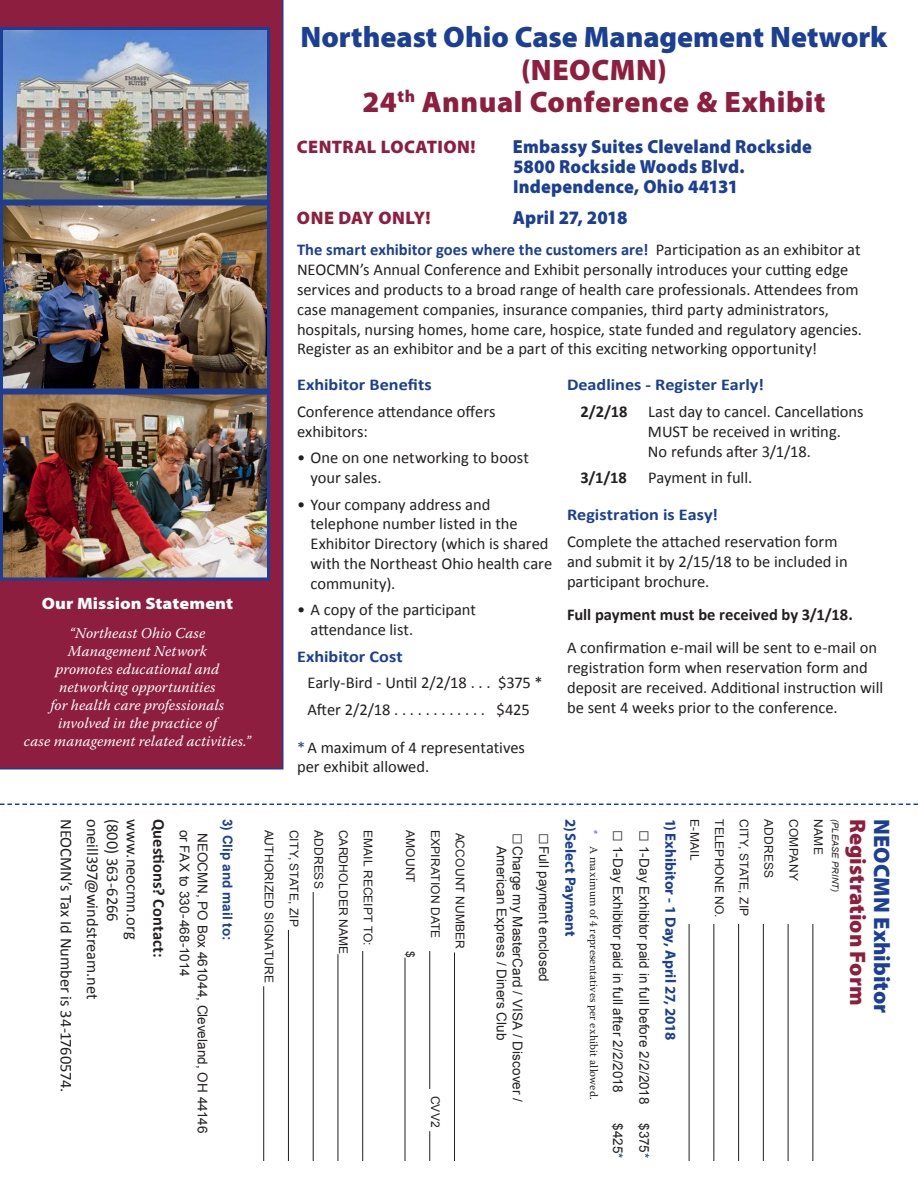
<style>
.page{position:relative;width:918px;height:1188px;background:#fff}
.page>*{position:absolute;margin:0;border:0;box-sizing:border-box;transform-origin:0 0}
.t1{font:900 29.7px "Myriad Pro";letter-spacing:.02em;color:#8d1e40}
.t2{font:900 29.7px "Myriad Pro";letter-spacing:-.005em;color:#1b3f94}
.t3{font:900 22.5px "Myriad Pro";color:#8d1e40}
.t4{font:900 22.5px "Myriad Pro";color:#1b3f94}
.t5{font:19.5px "Arial";color:#231f20}
.t6{font:900 18.9px/19.8px "Myriad Pro";letter-spacing:.01em;color:#1b3f94;scale:.96 1}
.t7{font:900 18.15px "Myriad Pro";letter-spacing:.02em;color:#8d1e40}
.t8{font:16.5px/19.8px "Calibri";color:#231f20}
.t9{font:700 16.5px "Calibri";color:#1b3f94;scale:1.1 1}
.t10{font:700 16.5px "Calibri";color:#231f20}
.t11{font:900 16.5px "Myriad Pro";letter-spacing:.005em;color:#fff;scale:1.1 1}
.t12{font:italic 15px "Warnock Pro";letter-spacing:.005em;color:#fff}
.t13{font:700 15px "Myriad Pro";letter-spacing:.005em;color:#1b3f94}
.t14{font:13.5px "Arial";letter-spacing:.005em;color:#231f20}
.t15{font:700 13.5px "Arial";letter-spacing:.01em;color:#1b3f94}
.t16{font:12px "Arial";letter-spacing:.015em;color:#231f20}
.t17{font:11.25px "Warnock Pro";letter-spacing:.015em;color:#231f20}
.t18{font:italic 9px "Arial";color:#231f20}
.s1{font-weight:700;color:#1b3f94}
.s2{color:#1b3f94}
.s3{font-weight:700}
.s4{font-size:19.5px}
</style>
<div class="page">
<div style="left:0;top:0;width:284px;height:770px;background:#8d1e40"></div>
<hr style="left:812px;top:924px;width:1px;height:237px;background:#231f20">
<hr style="left:788px;top:924px;width:1px;height:237px;background:#231f20">
<hr style="left:763px;top:924px;width:1px;height:237px;background:#231f20">
<hr style="left:738px;top:924px;width:1px;height:237px;background:#231f20">
<hr style="left:713px;top:924px;width:1px;height:237px;background:#231f20">
<hr style="left:689px;top:924px;width:1px;height:237px;background:#231f20">
<hr style="left:454px;top:952px;width:1px;height:209px;background:#231f20">
<hr style="left:429px;top:951px;width:1px;height:138px;background:#231f20">
<hr style="left:429px;top:1131px;width:1px;height:30px;background:#231f20">
<hr style="left:405px;top:958px;width:1px;height:203px;background:#231f20">
<hr style="left:362px;top:951px;width:1px;height:210px;background:#231f20">
<hr style="left:338px;top:954px;width:1px;height:207px;background:#231f20">
<hr style="left:313px;top:892px;width:1px;height:269px;background:#231f20">
<hr style="left:288px;top:930px;width:1px;height:231px;background:#231f20">
<hr style="left:263px;top:986px;width:1px;height:175px;background:#231f20">
<svg style="left:0;top:804px;width:918px;height:1px"></svg>
<img style="left:4px;top:31px;width:262px;height:167px">
<div style="left:0;top:27px;width:270px;height:175px;border:3px solid #1b3f94"></div>
<img style="left:4px;top:396px;width:262px;height:180px">
<div style="left:0;top:392px;width:270px;height:188px;border:3px solid #1b3f94"></div>
<img style="left:4px;top:206px;width:262px;height:182px">
<div style="left:0;top:202px;width:270px;height:190px;border:3px solid #1b3f94"></div>
<p class="t11" style="left:42px;top:592px;width:175px">Our Mission Statement</p>
<p class="t12" style="left:69px;top:624px;width:138px">“Northeast Ohio Case</p>
<p class="t12" style="left:68px;top:642px;width:140px">Management Network</p>
<p class="t12" style="left:56px;top:660px;width:165px">promotes educational and</p>
<p class="t12" style="left:59px;top:678px;width:158px">networking opportunities</p>
<p class="t12" style="left:51px;top:696px;width:175px">for health care professionals</p>
<p class="t12" style="left:58px;top:714px;width:160px">involved in the practice of</p>
<p class="t12" style="left:24px;top:732px;width:228px">case management related activities.”</p>
<p class="t2" style="left:301px;top:17px;width:588px">Northeast Ohio Case Management Network</p>
<p class="t1" style="left:521px;top:50px;width:147px">(NEOCMN)</p>
<p class="t1" style="left:363px;top:82px;width:464px">24<sup>th</sup> Annual Conference &amp; Exhibit</p>
<p class="t7" style="left:297px;top:135px;width:180px">CENTRAL LOCATION!</p>
<p class="t6" style="left:513px;top:136px;width:313px">Embassy Suites Cleveland Rockside<br>5800 Rockside Woods Blvd.</p>
<p class="t6" style="left:513px;top:176px;width:236px">Independence, Ohio 44131</p>
<p class="t7" style="left:297px;top:205px;width:135px">ONE DAY ONLY!</p>
<p class="t6" style="left:513px;top:207px;width:121px">April 27, 2018</p>
<p class="t8" style="left:297px;top:240px;width:567px"><span class="s1">The smart exhibitor goes where the customers are!</span> Participation as an exhibitor at NEOCMN’s Annual Conference and Exhibit personally introduces your cutting edge services and products to a broad range of health care professionals. Attendees from case management companies, insurance companies, third party administrators, hospitals, nursing homes, home care, hospice, state funded and regulatory agencies.<br>Register as an exhibitor and be a part of this exciting networking opportunity!</p>
<p class="t9" style="left:297px;top:374px;width:124px">Exhibitor Benefits</p>
<p class="t8" style="left:297px;top:402px;width:200px">Conference attendance offers exhibitors:</p>
<p class="t8" style="left:310px;top:448px;width:220px;text-indent:-14px">• One on one networking to boost your sales.</p>
<p class="t8" style="left:310px;top:494px;width:243px;text-indent:-14px">• Your company address and telephone number listed in the<br>Exhibitor Directory (which is shared with the Northeast Ohio health care community).</p>
<p class="t8" style="left:310px;top:600px;width:167px;text-indent:-14px">• A copy of the participant attendance list.</p>
<p class="t9" style="left:297px;top:646px;width:98px">Exhibitor Cost</p>
<p class="t8" style="left:307px;top:673px;width:237px">Early-Bird - Until 2/2/18 . . . $375 *</p>
<p class="t8" style="left:307px;top:700px;width:224px">After 2/2/18 . . . . . . . . . . . . $425</p>
<p class="t8" style="left:297px;top:737px;width:230px"><span class="s2">*</span>A maximum of 4 representatives per exhibit allowed.</p>
<p class="t9" style="left:567px;top:374px;width:181px">Deadlines - Register Early!</p>
<p class="t8" style="left:648px;top:402px;width:217px;text-indent:-68px"><span class="s3">2/2/18</span> Last day to cancel. Cancellations<br>MUST be received in writing.<br>No refunds after 3/1/18.</p>
<p class="t10" style="left:580px;top:467px;width:48px">3/1/18</p>
<p class="t8" style="left:648px;top:468px;width:106px">Payment in full.</p>
<p class="t9" style="left:567px;top:504px;width:139px">Registration is Easy!</p>
<p class="t8" style="left:567px;top:532px;width:282px">Complete the attached reservation form and submit it by 2/15/18 to be included in participant brochure.</p>
<p class="t10" style="left:567px;top:604px;width:287px">Full payment must be received by 3/1/18.</p>
<p class="t8" style="left:567px;top:638px;width:318px">A confirmation e-mail will be sent to e-mail on registration form when reservation form and deposit are received. Additional instruction will be sent 4 weeks prior to the conference.</p>
<p class="t8" style="left:76px;top:819px;width:275px;rotate:90deg">NEOCMN’s Tax Id Number is 34-1760574.</p>
<p class="t8" style="left:103px;top:819px;width:182px;rotate:90deg">oneill397@windstream.net</p>
<p class="t8" style="left:122px;top:819px;width:104px;rotate:90deg">(800) 363-6266</p>
<p class="t8" style="left:142px;top:819px;width:122px;rotate:90deg">www.neocmn.org</p>
<p class="t10" style="left:169px;top:819px;width:140px;rotate:90deg">Questions? Contact:</p>
<p class="t14" style="left:194px;top:830px;width:148px;rotate:90deg">or FAX to 330-468-1014</p>
<p class="t14" style="left:212px;top:833px;width:302px;rotate:90deg">NEOCMN, PO Box 461044, Cleveland, OH 44146</p>
<p class="t15" style="left:236px;top:819px;width:123px;rotate:90deg">3) Clip and mail to:</p>
<p class="t16" style="left:277px;top:830px;width:155px;rotate:90deg">AUTHORIZED SIGNATURE</p>
<p class="t16" style="left:302px;top:830px;width:99px;rotate:90deg">CITY, STATE, ZIP</p>
<p class="t16" style="left:327px;top:830px;width:61px;rotate:90deg">ADDRESS</p>
<p class="t16" style="left:351px;top:830px;width:126px;rotate:90deg">CARDHOLDER NAME</p>
<p class="t16" style="left:376px;top:830px;width:118px;rotate:90deg">EMAIL RECEIPT TO:</p>
<p class="t16" style="left:418px;top:830px;width:55px;rotate:90deg">AMOUNT</p>
<p class="t16" style="left:418px;top:951px;width:8px;rotate:90deg">$</p>
<p class="t16" style="left:443px;top:830px;width:110px;rotate:90deg">EXPIRATION DATE</p>
<p class="t16" style="left:468px;top:832px;width:118px;rotate:90deg">ACCOUNT NUMBER</p>
<p class="t16" style="left:443px;top:1096px;width:34px;rotate:90deg">CVV2</p>
<p class="t5" style="left:533px;top:832px;width:13px;rotate:90deg">□</p>
<p class="t14" style="left:510px;top:846px;width:196px;rotate:90deg">American Express / Diners Club</p>
<p class="t14" style="left:527px;top:846px;width:257px;rotate:90deg">Charge my MasterCard / VISA / Discover /</p>
<p class="t5" style="left:559px;top:832px;width:13px;rotate:90deg">□</p>
<p class="t14" style="left:553px;top:846px;width:137px;rotate:90deg">Full payment enclosed</p>
<p class="t13" style="left:580px;top:819px;width:119px;rotate:90deg">2)Select Payment</p>
<p class="t17" style="left:601px;top:830px;width:272px;rotate:90deg"><span class="s2">*</span> A maximum of 4 representatives per exhibit allowed.</p>
<p class="t14" style="left:627px;top:830px;width:265px;rotate:90deg"><span class="s4">□</span> 1-Day Exhibitor paid in full after 2/2/2018</p>
<p class="t14" style="left:627px;top:1123px;width:37px;rotate:90deg">$425<span class="s2">*</span></p>
<p class="t5" style="left:659px;top:830px;width:13px;rotate:90deg">□</p>
<p class="t14" style="left:653px;top:846px;width:260px;rotate:90deg">1-Day Exhibitor paid in full before 2/2/2018</p>
<p class="t14" style="left:653px;top:1123px;width:37px;rotate:90deg">$375<span class="s2">*</span></p>
<p class="t13" style="left:680px;top:819px;width:222px;rotate:90deg">1)Exhibitor - 1 Day, April 27, 2018</p>
<p class="t16" style="left:702px;top:819px;width:43px;rotate:90deg">E-MAIL</p>
<p class="t16" style="left:727px;top:819px;width:100px;rotate:90deg">TELEPHONE NO.</p>
<p class="t16" style="left:752px;top:819px;width:99px;rotate:90deg">CITY, STATE, ZIP</p>
<p class="t16" style="left:777px;top:819px;width:61px;rotate:90deg">ADDRESS</p>
<p class="t16" style="left:801px;top:819px;width:63px;rotate:90deg">COMPANY</p>
<p class="t16" style="left:826px;top:819px;width:37px;rotate:90deg">NAME</p>
<p class="t18" style="left:841px;top:819px;width:75px;rotate:90deg">(PLEASE PRINT)</p>
<p class="t3" style="left:873px;top:819px;width:188px;rotate:90deg">Registration Form</p>
<p class="t4" style="left:897px;top:819px;width:196px;rotate:90deg">NEOCMN Exhibitor</p>
</div>
